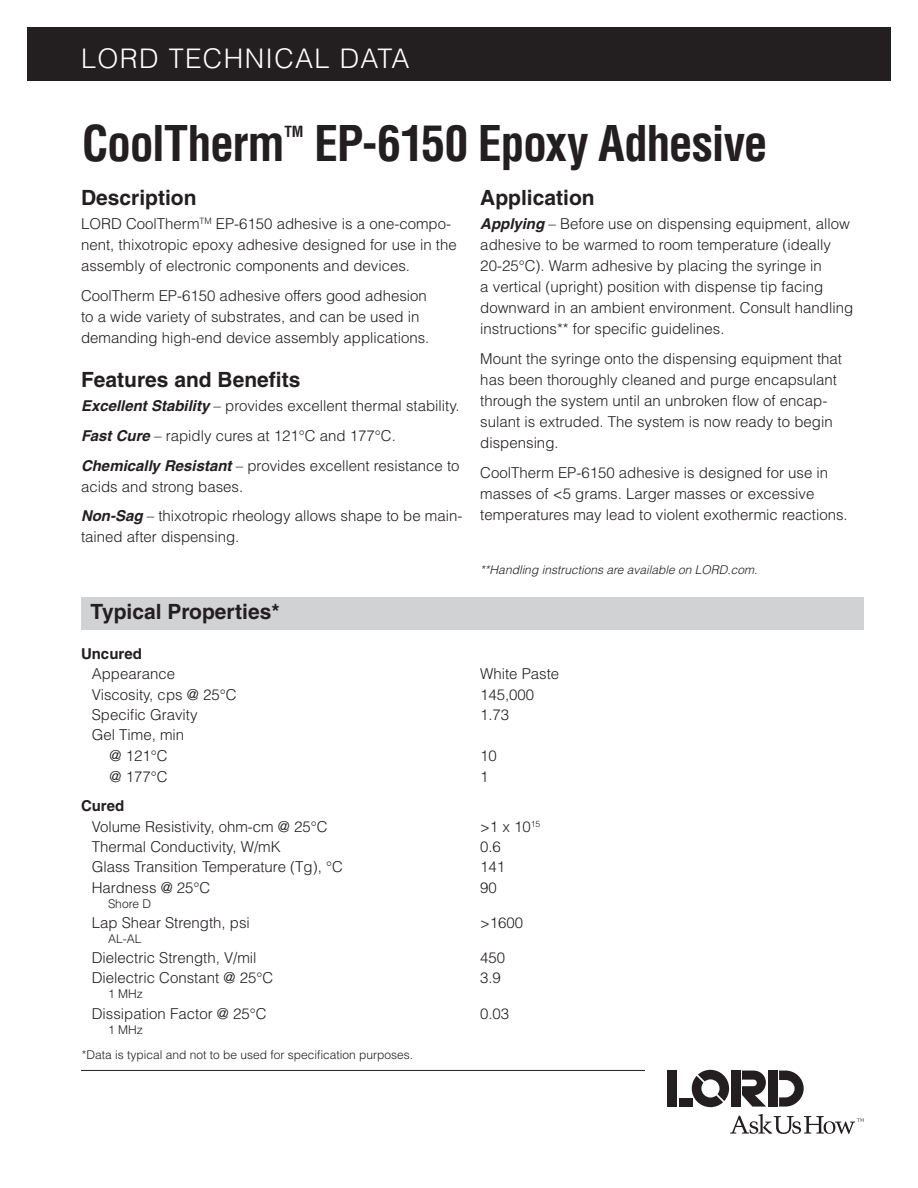
<style>
.page{position:relative;width:918px;height:1188px;background:#fff}
.page>*{position:absolute;margin:0;border:0;box-sizing:border-box;transform-origin:0 0}
.Headline{font:700 condensed 48px "Helvetica";letter-spacing:-.025em;color:#231f20}
.t1{font:300 27px "Helvetica";letter-spacing:.05em;color:#fff}
.Paragraph_Headline{font:700 21px "Helvetica";color:#231f20}
.Body_Copy{font:300 15px/21px "Helvetica";color:#231f20}
.Typical_Properties_T{font:300 15px "Helvetica";color:#231f20}
.Typical_Properties_T-2{font:700 15px "Helvetica";color:#231f20}
.Headline-2{font:700 condensed 15px "Helvetica";color:#231f20}
.Typical_Properties_T-3{font:300 12px "Helvetica";color:#231f20}
.Body_Copy_-_Trademar{font:italic 300 12px "Helvetica";color:#231f20}
.s1{font-weight:700;font-style:italic}
</style>
<div class="page">
<hr style="left:81px;top:1070px;width:564px;height:1px;background:#231f20">
<svg style="left:692px;top:1070px;width:37px;height:37px"></svg>
<div style="left:668px;top:1071px;width:9px;height:36px;background:#231f20"></div>
<div style="left:731px;top:1071px;width:9px;height:36px;background:#231f20"></div>
<div style="left:768px;top:1071px;width:9px;height:36px;background:#231f20"></div>
<svg style="left:742px;top:1071px;width:24px;height:36px"></svg>
<div style="left:679px;top:1098px;width:13px;height:9px;background:#231f20"></div>
<svg style="left:779px;top:1071px;width:25px;height:36px"></svg>
<svg style="left:730px;top:1114px;width:134px;height:20px"></svg>
<div style="left:27px;top:27px;width:864px;height:54px;background:#231f20"></div>
<div style="left:81px;top:597px;width:783px;height:33px;background:#d1d2d4"></div>
<h2 class="t1" style="left:82px;top:41px;width:330px">LORD TECHNICAL DATA</h2>
<p class="Headline" style="left:82px;top:115px;width:205px">CoolTherm</p>
<p class="Headline-2" style="left:284px;top:122px;width:21px">TM</p>
<p class="Headline" style="left:314px;top:115px;width:455px">EP-6150 Epoxy Adhesive</p>
<p class="Paragraph_Headline" style="left:480px;top:185px;width:116px">Application</p>
<p class="Body_Copy" style="left:480px;top:213px;width:374px"><span class="s1">Applying</span> – Before use on dispensing equipment, allow adhesive to be warmed to room temperature (ideally 20-25°C). Warm adhesive by placing the syringe in<br>a vertical (upright) position with dispense tip facing downward in an ambient environment. Consult handling instructions** for specific guidelines.</p>
<p class="Body_Copy" style="left:480px;top:348px;width:363px">Mount the syringe onto the dispensing equipment that has been thoroughly cleaned and purge encapsulant through the system until an unbroken flow of encap&shy;sulant is extruded. The system is now ready to begin dispensing.</p>
<p class="Body_Copy" style="left:480px;top:461px;width:369px">CoolTherm EP-6150 adhesive is designed for use in masses of &lt;5 grams. Larger masses or excessive temperatures may lead to violent exothermic reactions.</p>
<p class="Paragraph_Headline" style="left:81px;top:185px;width:117px">Description</p>
<p class="Body_Copy" style="left:81px;top:213px;width:377px">LORD CoolTherm<sup>TM</sup> EP-6150 adhesive is a one-compo&shy;nent, thixotropic epoxy adhesive designed for use in the assembly of electronic components and devices.</p>
<p class="Body_Copy" style="left:81px;top:285px;width:350px">CoolTherm EP-6150 adhesive offers good adhesion to a wide variety of substrates, and can be used in demanding high-end device assembly applications.</p>
<p class="Paragraph_Headline" style="left:81px;top:367px;width:221px">Features and Benefits</p>
<p class="Body_Copy" style="left:81px;top:395px;width:380px"><span class="s1">Excellent Stability</span> – provides excellent thermal stability.</p>
<p class="Body_Copy" style="left:81px;top:425px;width:316px"><span class="s1">Fast Cure</span> – rapidly cures at 121°C and 177°C.</p>
<p class="Body_Copy" style="left:81px;top:454px;width:380px"><span class="s1">Chemically Resistant</span> – provides excellent resistance to acids and strong bases.</p>
<p class="Body_Copy" style="left:81px;top:505px;width:383px"><span class="s1">Non-Sag</span> – thixotropic rheology allows shape to be main&shy;tained after dispensing.</p>
<p class="Body_Copy_-_Trademar" style="left:480px;top:563px;width:279px">**Handling instructions are available on LORD.com.</p>
<p class="Paragraph_Headline" style="left:91px;top:599px;width:190px">Typical Properties*</p>
<p class="Typical_Properties_T-2" style="left:81px;top:645px;width:62px">Uncured</p>
<p class="Typical_Properties_T" style="left:92px;top:665px;width:85px">Appearance</p>
<p class="Typical_Properties_T" style="left:480px;top:665px;width:81px">White Paste</p>
<p class="Typical_Properties_T" style="left:92px;top:685px;width:146px">Viscosity, cps @ 25°C</p>
<p class="Typical_Properties_T" style="left:480px;top:685px;width:56px">145,000</p>
<p class="Typical_Properties_T" style="left:92px;top:705px;width:107px">Specific Gravity</p>
<p class="Typical_Properties_T" style="left:480px;top:705px;width:31px">1.73</p>
<p class="Typical_Properties_T" style="left:92px;top:725px;width:94px">Gel Time, min</p>
<p class="Typical_Properties_T" style="left:110px;top:746px;width:60px">@ 121°C</p>
<p class="Typical_Properties_T" style="left:480px;top:746px;width:18px">10</p>
<p class="Typical_Properties_T" style="left:110px;top:767px;width:60px">@ 177°C</p>
<p class="Typical_Properties_T" style="left:480px;top:767px;width:10px">1</p>
<p class="Typical_Properties_T-2" style="left:81px;top:797px;width:45px">Cured</p>
<p class="Typical_Properties_T" style="left:92px;top:817px;width:237px">Volume Resistivity, ohm-cm @ 25°C</p>
<p class="Typical_Properties_T" style="left:480px;top:817px;width:62px">&gt;1 x 10<sup>15</sup></p>
<p class="Typical_Properties_T" style="left:92px;top:838px;width:190px">Thermal Conductivity, W/mK</p>
<p class="Typical_Properties_T" style="left:480px;top:838px;width:22px">0.6</p>
<p class="Typical_Properties_T" style="left:92px;top:858px;width:253px">Glass Transition Temperature (Tg), °C</p>
<p class="Typical_Properties_T" style="left:480px;top:858px;width:27px">141</p>
<p class="Typical_Properties_T" style="left:92px;top:878px;width:120px">Hardness @ 25°C</p>
<p class="Typical_Properties_T" style="left:480px;top:878px;width:18px">90</p>
<p class="Typical_Properties_T-3" style="left:108px;top:896px;width:45px">Shore D</p>
<p class="Typical_Properties_T" style="left:92px;top:913px;width:160px">Lap Shear Strength, psi</p>
<p class="Typical_Properties_T" style="left:480px;top:913px;width:45px">&gt;1600</p>
<p class="Typical_Properties_T-3" style="left:108px;top:931px;width:35px">AL-AL</p>
<p class="Typical_Properties_T" style="left:92px;top:949px;width:166px">Dielectric Strength, V/mil</p>
<p class="Typical_Properties_T" style="left:480px;top:949px;width:27px">450</p>
<p class="Typical_Properties_T" style="left:92px;top:969px;width:183px">Dielectric Constant @ 25°C</p>
<p class="Typical_Properties_T" style="left:480px;top:969px;width:22px">3.9</p>
<p class="Typical_Properties_T-3" style="left:108px;top:987px;width:36px">1 MHz</p>
<p class="Typical_Properties_T" style="left:92px;top:1004px;width:176px">Dissipation Factor @ 25°C</p>
<p class="Typical_Properties_T" style="left:480px;top:1004px;width:31px">0.03</p>
<p class="Typical_Properties_T-3" style="left:108px;top:1022px;width:36px">1 MHz</p>
<p class="Typical_Properties_T-3" style="left:82px;top:1047px;width:333px">*Data is typical and not to be used for specification purposes.</p>
</div>
